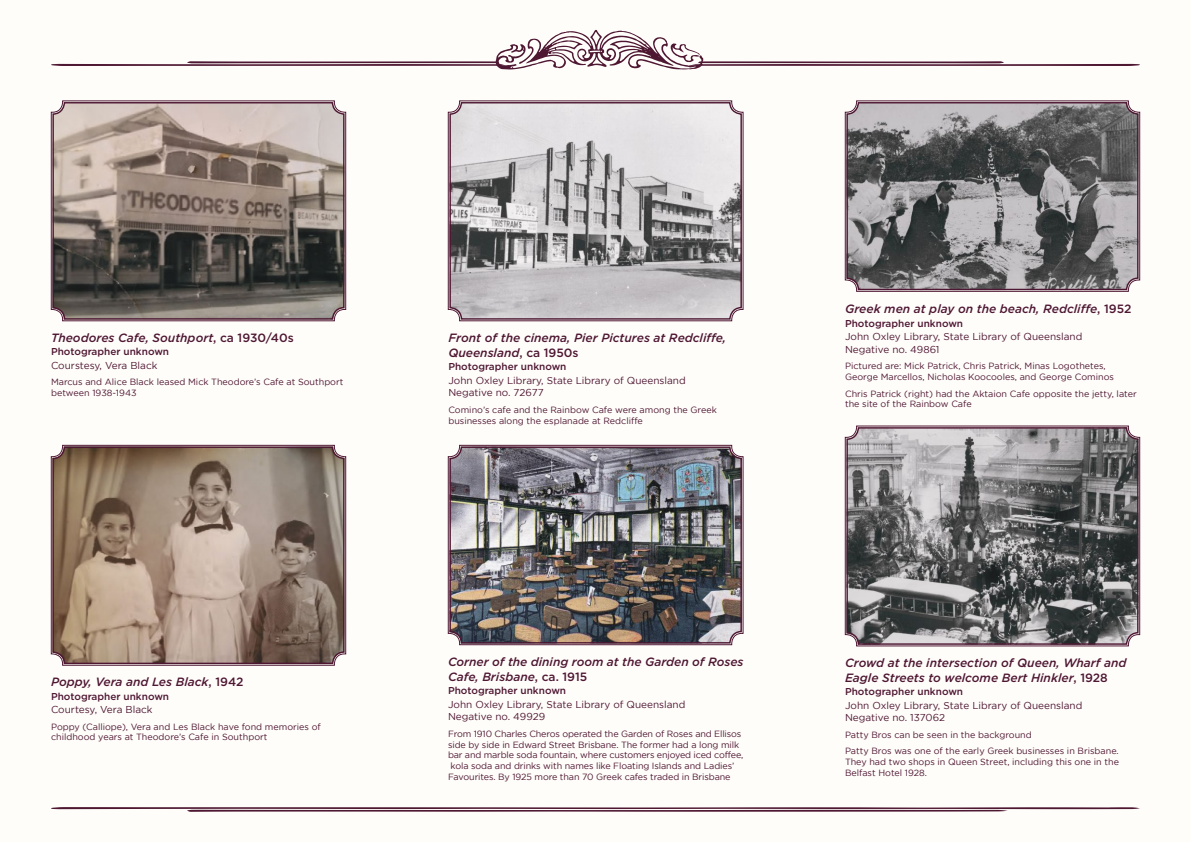
<style>
.page{position:relative;width:1191px;height:842px;background:#fffdfa}
.page>*{position:absolute;margin:0;border:0;box-sizing:border-box;transform-origin:0 0}
.t1{font:italic 500 12px/15px "Gotham";color:#4e1732}
.t2{font:10px/12.7px "Gotham";color:#4e1732}
.t3{font:500 10px "Gotham";color:#4e1732}
.t4{font:9px/10.8px "Gotham";color:#4e1732}
.s1{font-style:normal}
</style>
<div class="page">
<svg style="left:51px;top:30px;width:1089px;height:39px"></svg>
<svg style="left:51px;top:807px;width:1089px;height:5px"></svg>
<svg style="left:51px;top:100px;width:295px;height:221px;background:#867b74"></svg>
<div style="left:52px;top:102px;width:292px;height:218px;border:1px solid #4e1732;border-radius:11px"></div>
<svg style="left:448px;top:100px;width:295px;height:221px;background:#b9b7b9"></svg>
<div style="left:449px;top:102px;width:293px;height:218px;border:1px solid #4e1732;border-radius:11px"></div>
<svg style="left:51px;top:445px;width:295px;height:221px;background:#9a8676"></svg>
<div style="left:52px;top:446px;width:292px;height:218px;border:1px solid #4e1732;border-radius:11px"></div>
<img style="left:448px;top:445px;width:295px;height:200px">
<div style="left:449px;top:446px;width:293px;height:197px;border:1px solid #4e1732;border-radius:11px"></div>
<svg style="left:844px;top:100px;width:296px;height:192px;background:#7b797b"></svg>
<div style="left:846px;top:102px;width:292px;height:188px;border:1px solid #4e1732;border-radius:11px"></div>
<svg style="left:844px;top:425px;width:296px;height:221px;background:#797879"></svg>
<div style="left:846px;top:427px;width:292px;height:218px;border:1px solid #4e1732;border-radius:11px"></div>
<h1 class="t1" style="left:51px;top:330px;width:244px">Theodores Cafe, Southport<span class="s1">, ca 1930/40s</span></h1>
<p class="t3" style="left:51px;top:345px;width:120px">Photographer unknown</p>
<p class="t2" style="left:51px;top:359px;width:108px">Courstesy, Vera Black</p>
<p class="t4" style="left:51px;top:376px;width:294px">Marcus and Alice Black leased Mick Theodore’s Cafe at Southport between 1938-1943</p>
<h1 class="t1" style="left:51px;top:674px;width:194px">Poppy, Vera and Les Black<span class="s1">, 1942</span></h1>
<p class="t3" style="left:51px;top:689px;width:120px">Photographer unknown</p>
<p class="t2" style="left:51px;top:703px;width:103px">Courtesy, Vera Black</p>
<p class="t4" style="left:51px;top:721px;width:271px">Poppy (Calliope), Vera and Les Black have fond memories of childhood years at Theodore’s Cafe in Southport</p>
<h1 class="t1" style="left:448px;top:330px;width:279px">Front of the cinema, Pier Pictures at Redcliffe,<br>Queensland<span class="s1">, ca 1950s</span></h1>
<p class="t3" style="left:448px;top:360px;width:120px">Photographer unknown</p>
<p class="t2" style="left:448px;top:374px;width:239px">John Oxley Library, State Library of Queensland<br>Negative no. 72677</p>
<p class="t4" style="left:448px;top:404px;width:270px">Comino’s cafe and the Rainbow Cafe were among the Greek businesses along the esplanade at Redcliffe</p>
<h1 class="t1" style="left:448px;top:654px;width:297px">Corner of the dining room at the Garden of Roses<br>Cafe, Brisbane<span class="s1">, ca. 1915</span></h1>
<p class="t3" style="left:448px;top:684px;width:120px">Photographer unknown</p>
<p class="t2" style="left:448px;top:697px;width:239px">John Oxley Library, State Library of Queensland<br>Negative no. 49929</p>
<p class="t4" style="left:448px;top:728px;width:297px">From 1910 Charles Cheros operated the Garden of Roses and Ellisos side by side in Edward Street Brisbane. The former had a long milk bar and marble soda fountain, where customers enjoyed iced coffee, kola soda and drinks with names like Floating Islands and Ladies’ Favourites. By 1925 more than 70 Greek cafes traded in Brisbane</p>
<h1 class="t1" style="left:845px;top:301px;width:288px">Greek men at play on the beach, Redcliffe<span class="s1">, 1952</span></h1>
<p class="t3" style="left:845px;top:316px;width:120px">Photographer unknown</p>
<p class="t2" style="left:845px;top:330px;width:239px">John Oxley Library, State Library of Queensland<br>Negative no. 49861</p>
<p class="t4" style="left:845px;top:361px;width:270px">Pictured are: Mick Patrick, Chris Patrick, Minas Logothetes,<br>George Marcellos, Nicholas Koocooles, and George Cominos</p>
<p class="t4" style="left:845px;top:388px;width:293px">Chris Patrick (right) had the Aktaion Cafe opposite the jetty, later the site of the Rainbow Cafe</p>
<h1 class="t1" style="left:845px;top:655px;width:283px">Crowd at the intersection of Queen, Wharf and<br>Eagle Streets to welcome Bert Hinkler<span class="s1">, 1928</span></h1>
<p class="t3" style="left:845px;top:685px;width:120px">Photographer unknown</p>
<p class="t2" style="left:845px;top:699px;width:239px">John Oxley Library, State Library of Queensland<br>Negative no. 137062</p>
<p class="t4" style="left:845px;top:726px;width:275px;line-height:16.5px">Patty Bros can be seen in the background<br>Patty Bros was one of the early Greek businesses in Brisbane.</p>
<p class="t4" style="left:845px;top:756px;width:275px">They had two shops in Queen Street, including this one in the<br>Belfast Hotel 1928.</p>
</div>
